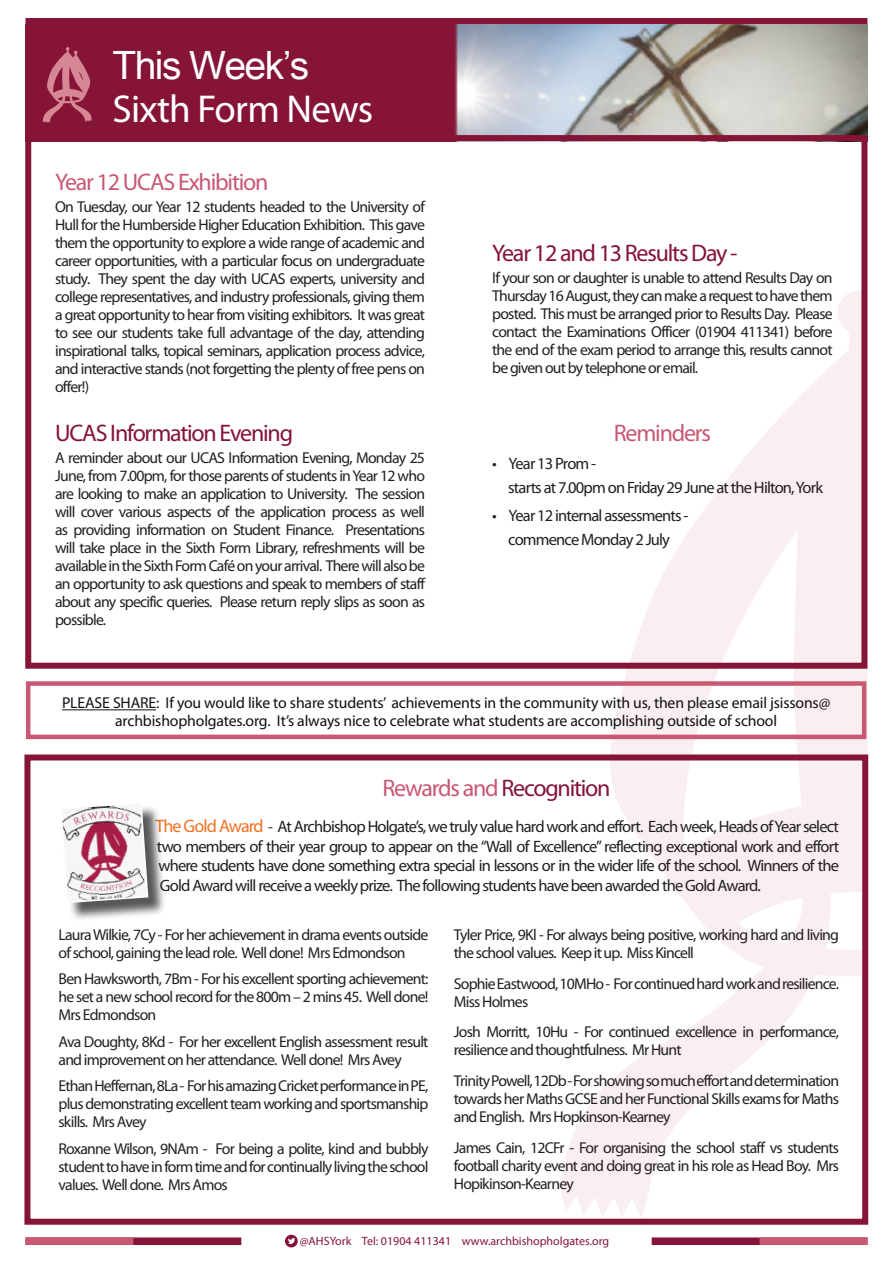
<style>
.page{position:relative;width:893px;height:1263px;background:#fff}
.page>*{position:absolute;margin:0;border:0;box-sizing:border-box;transform-origin:0 0}
.t1{font:39px "Myriad Pro";letter-spacing:-.02em;color:#fff}
.t2{font:39px "Arial Unicode MS";letter-spacing:-.04em;color:#fff}
.t3{font:24px "Myriad Pro";letter-spacing:-.05em;color:#851437}
.t4{font:24px "Myriad Pro";letter-spacing:-.05em;color:#c95873}
.t5{font:16.5px/19.5px "Myriad Pro";letter-spacing:-.05em;color:#231f20;text-align:justify}
.t6{font:15.75px/18px "Myriad Pro";letter-spacing:-.05em;color:#231f20;text-align:justify}
.t7{font:15.75px/18px "Myriad Pro";letter-spacing:-.01em;color:#100f17;text-align:center}
.t8{font:12px "Myriad Pro";color:#851437}
.s1{color:#c95873}
.s2{font-size:18px;color:#f37121}
.s3{font-size:15.75px}
</style>
<div class="page">
<svg style="left:557px;top:291px;width:310px;height:927px"></svg>
<div style="left:26px;top:18px;width:841px;height:8px;background:#851437"></div>
<svg style="left:285px;top:1235px;width:13px;height:12px"></svg>
<div style="left:26px;top:1237px;width:215px;height:8px;background:#851437"></div>
<div style="left:26px;top:1237px;width:107px;height:8px;background:#c95873"></div>
<div style="left:652px;top:1237px;width:215px;height:8px;background:#851437"></div>
<div style="left:760px;top:1237px;width:107px;height:8px;background:#c95873"></div>
<div style="left:26px;top:24px;width:790px;height:117px;background:#851437"></div>
<svg style="left:43px;top:47px;width:49px;height:76px"></svg>
<img style="left:454px;top:24px;width:413px;height:111px">
<div style="left:25px;top:135px;width:842px;height:534px;border:6px solid #851437"></div>
<div style="left:24px;top:754px;width:844px;height:471px;border:6px solid #851437"></div>
<div style="left:62px;top:804px;width:104px;height:117px;background:#231f20;opacity:.75"></div>
<svg style="left:62px;top:804px;width:87px;height:100px"></svg>
<hr style="left:62px;top:709px;width:94px;height:1px;background:#100f17">
<div style="left:26px;top:681px;width:840px;height:58px;border:5px solid #c95873"></div>
<h1 class="t2" style="left:113px;top:37px;width:198px">This Week’s</h1>
<h1 class="t1" style="left:113px;top:94px;width:262px">Sixth Form News</h1>
<h2 class="t4" style="left:55px;top:173px;width:215px">Year 12 UCAS Exhibition</h2>
<p class="t6" style="left:55px;top:199px;width:372px">On Tuesday, our Year 12 students headed to the University of Hull for the Humberside Higher Education Exhibition. This gave them the opportunity to explore a wide range of academic and career opportunities, with a particular focus on undergraduate study. They spent the day with UCAS experts, university and college representatives, and industry professionals, giving them a great opportunity to hear from visiting exhibitors. It was great to see our students take full advantage of the day, attending inspirational talks, topical seminars, application process advice, and interactive stands (not forgetting the plenty of free pens on offer!)</p>
<h2 class="t3" style="left:55px;top:424px;width:239px">UCAS Information Evening</h2>
<p class="t6" style="left:55px;top:450px;width:372px">A reminder about our UCAS Information Evening, Monday 25<br>June, from 7.00pm, for those parents of students in Year 12 who are looking to make an application to University. The session will cover various aspects of the application process as well as providing information on Student Finance. Presentations will take place in the Sixth Form Library, refreshments will be available in the Sixth Form Café on your arrival. There will also be an opportunity to ask questions and speak to members of staff about any specific queries. Please return reply slips as soon as possible.</p>
<h2 class="t3" style="left:492px;top:244px;width:247px">Year 12 and 13 Results Day -</h2>
<p class="t6" style="left:492px;top:270px;width:342px">If your son or daughter is unable to attend Results Day on Thursday 16 August, they can make a request to have them posted. This must be arranged prior to Results Day. Please contact the Examinations Officer (01904 411341) before the end of the exam period to arrange this, results cannot be given out by telephone or email.</p>
<h2 class="t4" style="left:614px;top:424px;width:99px">Reminders</h2>
<p class="t5" style="left:508px;top:453px;width:316px;line-height:23.7px;text-indent:-16px">• Year 13 Prom -<br>starts at 7.00pm on Friday 29 June at the Hilton, York</p>
<p class="t5" style="left:492px;top:505px;width:198px;line-height:23.7px;text-align:center">• Year 12 internal assessments - commence Monday 2 July</p>
<p class="t7" style="left:62px;top:695px;width:770px">PLEASE SHARE: If you would like to share students’ achievements in the community with us, then please email jsissons@ archbishopholgates.org. It’s always nice to celebrate what students are accomplishing outside of school</p>
<h2 class="t3" style="left:382px;top:778px;width:230px"><span class="s1">Rewards and</span> Recognition</h2>
<p class="t5" style="left:155px;top:818px;width:685px"><span class="s2">The Gold Award</span> <span class="s3">-</span> At Archbishop Holgate’s, we truly value hard work and effort. Each week, Heads of Year select two members of their year group to appear on the “Wall of Excellence” reflecting exceptional work and effort where students have done something extra special in lessons or in the wider life of the school. Winners of the Gold Award will receive a weekly prize. The following students have been awarded the Gold Award.</p>
<p class="t6" style="left:59px;top:927px;width:371px">Laura Wilkie, 7Cy - For her achievement in drama events outside of school, gaining the lead role. Well done! Mrs Edmondson</p>
<p class="t6" style="left:59px;top:971px;width:371px">Ben Hawksworth, 7Bm - For his excellent sporting achievement: he set a new school record for the 800m – 2 mins 45. Well done!<br>Mrs Edmondson</p>
<p class="t6" style="left:59px;top:1034px;width:371px">Ava Doughty, 8Kd - For her excellent English assessment result and improvement on her attendance. Well done! Mrs Avey</p>
<p class="t6" style="left:59px;top:1078px;width:371px">Ethan Heffernan, 8La - For his amazing Cricket performance in PE, plus demonstrating excellent team working and sportsmanship skills. Mrs Avey</p>
<p class="t6" style="left:59px;top:1141px;width:371px">Roxanne Wilson, 9NAm - For being a polite, kind and bubbly student to have in form time and for continually living the school values. Well done. Mrs Amos</p>
<p class="t6" style="left:454px;top:927px;width:387px">Tyler Price, 9Kl - For always being positive, working hard and living the school values. Keep it up. Miss Kincell</p>
<p class="t6" style="left:454px;top:976px;width:387px">Sophie Eastwood, 10MHo - For continued hard work and resilience.<br>Miss Holmes</p>
<p class="t6" style="left:454px;top:1024px;width:387px">Josh Morritt, 10Hu - For continued excellence in performance, resilience and thoughtfulness. Mr Hunt</p>
<p class="t6" style="left:454px;top:1073px;width:387px">Trinity Powell, 12Db - For showing so much effort and determination towards her Maths GCSE and her Functional Skills exams for Maths and English. Mrs Hopkinson-Kearney</p>
<p class="t6" style="left:454px;top:1140px;width:387px">James Cain, 12CFr - For organising the school staff vs students football charity event and doing great in his role as Head Boy. Mrs Hopikinson-Kearney</p>
<p class="t8" style="left:300px;top:1236px;width:311px">@AHSYork Tel: 01904 411341 www.archbishopholgates.org</p>
</div>
